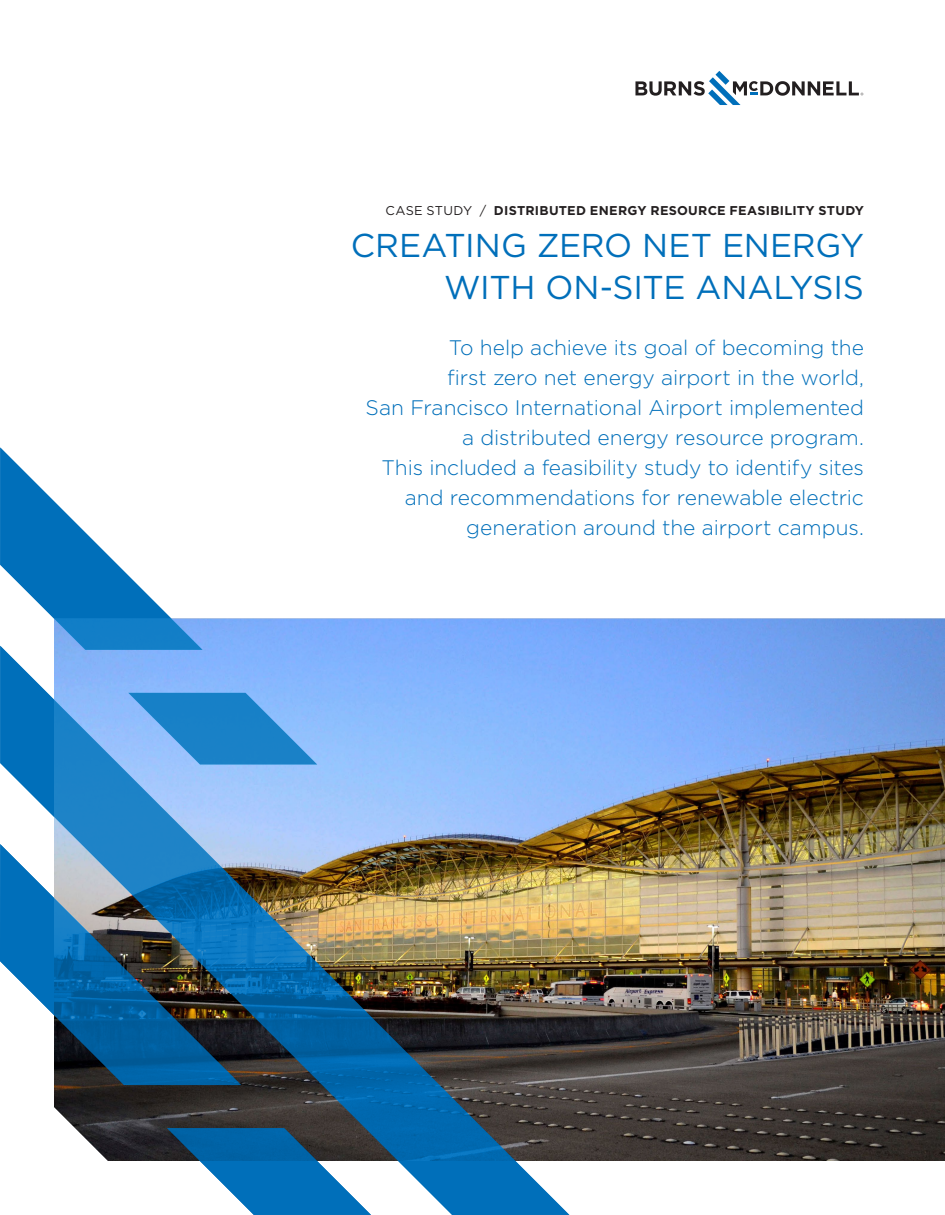
<style>
.page{position:relative;width:945px;height:1215px;background:#fff}
.page>*{position:absolute;margin:0;border:0;box-sizing:border-box;transform-origin:0 0}
.t1{font:33px/42px "Gotham";letter-spacing:-.01em;color:#006fba;text-align:right}
.t2{font:300 21px/30px "Gotham";letter-spacing:-.005em;color:#006fba;text-align:right}
.t3{font:700 12.75px "Gotham";letter-spacing:.02em;color:#231f20}
.s1{font-weight:400}
</style>
<div class="page">
<img style="left:203px;top:619px;width:742px;height:542px">
<svg style="left:635px;top:71px;width:228px;height:34px"></svg>
<svg style="left:0;top:447px;width:203px;height:199px"></svg>
<img style="left:0;top:646px;width:569px;height:569px">
<svg style="left:0;top:844px;width:241px;height:241px;background:#3d769c"></svg>
<svg style="left:167px;top:1128px;width:204px;height:87px"></svg>
<p class="t3" style="left:386px;top:202px;width:480px"><span class="s1">CASE STUDY /</span> DISTRIBUTED ENERGY RESOURCE FEASIBILITY STUDY</p>
<h1 class="t1" style="left:351px;top:224px;width:515px">CREATING ZERO NET ENERGY<br>WITH ON‑SITE ANALYSIS</h1>
<p class="t2" style="left:366px;top:332px;width:500px">To help achieve its goal of becoming the<br>first zero net energy airport in the world,<br>San Francisco International Airport implemented a distributed energy resource program.<br>This included a feasibility study to identify sites and recommendations for renewable electric generation around the airport campus.</p>
</div>
